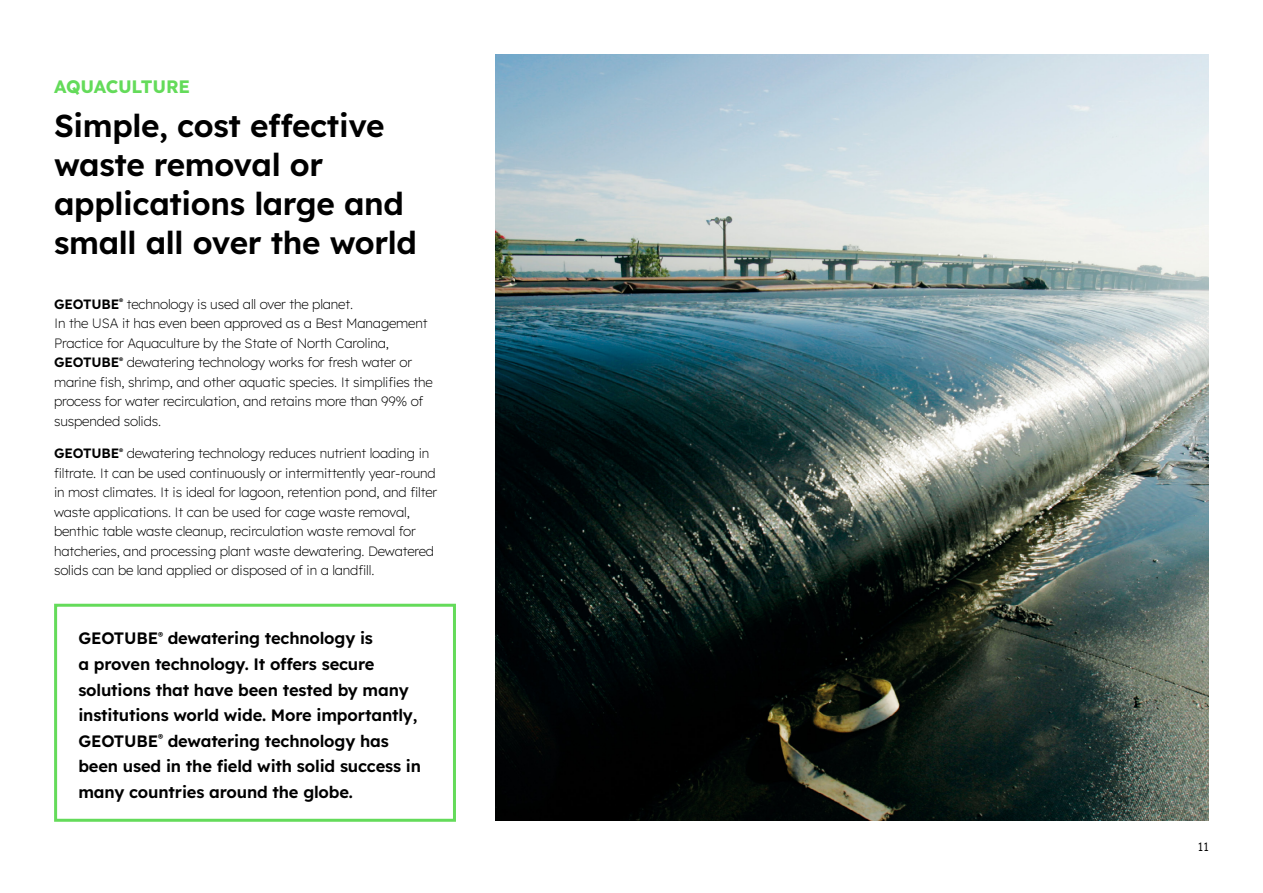
<style>
.page{position:relative;width:1263px;height:893px;background:#fff}
.page>*{position:absolute;margin:0;border:0;box-sizing:border-box;transform-origin:0 0}
.Page_headers_CAPS{font:600 31.5px/39px "Lexend";letter-spacing:-.01em;color:#000}
.Back_cover_Disclaime{font:700 18px "Lexend";letter-spacing:-.01em;color:#64db5a}
.Body_copy{font:600 16.5px/25.5px "Lexend";letter-spacing:-.01em;color:#000}
.Body_copy-2{font:200 13.5px/19.5px "Lexend";letter-spacing:-.01em;color:#000}
.t1{font:300 12px "Lexend";color:#000}
.s1{font-weight:600}
</style>
<div class="page">
<div style="left:54px;top:604px;width:402px;height:218px;border:3px solid #64db5a"></div>
<img style="left:495px;top:54px;width:714px;height:766px">
<p class="Back_cover_Disclaime" style="left:54px;top:73px;width:138px">AQUACULTURE</p>
<p class="Page_headers_CAPS" style="left:54px;top:105px;width:364px">Simple, cost effective waste removal or applications large and small all over the world</p>
<p class="Body_copy-2" style="left:54px;top:293px;width:380px"><span class="s1">GEOTUBE</span><sup>®</sup> technology is used all over the planet.<br>In the USA it has even been approved as a Best Management Practice for Aquaculture by the State of North Carolina, <span class="s1">GEOTUBE</span><sup>®</sup> dewatering technology works for fresh water or marine fish, shrimp, and other aquatic species. It simplifies the process for water recirculation, and retains more than 99% of suspended solids.</p>
<p class="Body_copy-2" style="left:54px;top:443px;width:385px"><span class="s1">GEOTUBE</span><sup>®</sup> dewatering technology reduces nutrient loading in filtrate. It can be used continuously or intermittently year-round in most climates. It is ideal for lagoon, retention pond, and filter waste applications. It can be used for cage waste removal, benthic table waste cleanup, recirculation waste removal for hatcheries, and processing plant waste dewatering. Dewatered solids can be land applied or disposed of in a landfill.</p>
<p class="Body_copy" style="left:78px;top:625px;width:344px">GEOTUBE<sup>®</sup> dewatering technology is<br>a proven technology. It offers secure solutions that have been tested by many institutions world wide. More importantly, GEOTUBE<sup>®</sup> dewatering technology has been used in the field with solid success in many countries around the globe.</p>
<p class="t1" style="left:1198px;top:838px;width:12px">11</p>
</div>
